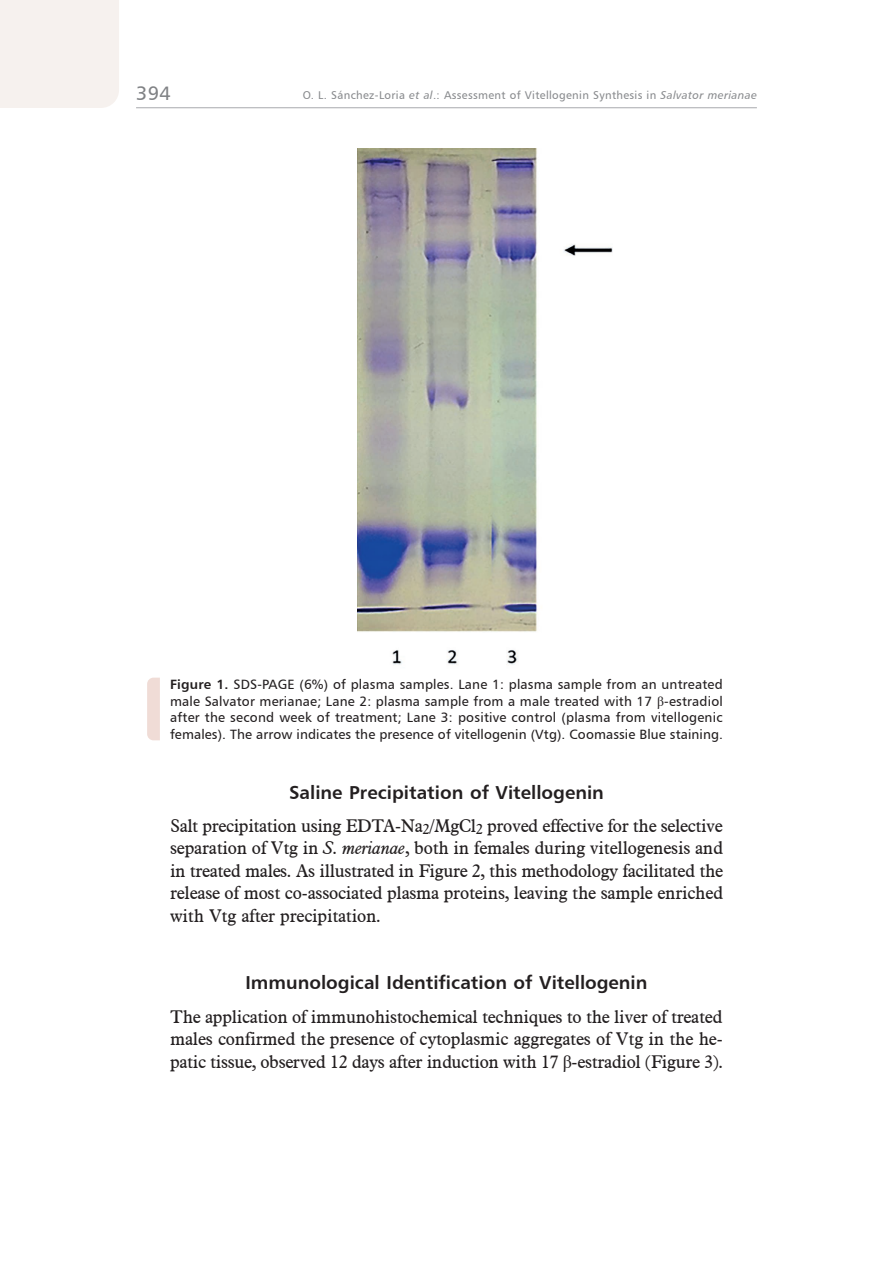
<style>
.page{position:relative;width:893px;height:1263px;background:#fff}
.page>*{position:absolute;margin:0;border:0;box-sizing:border-box;transform-origin:0 0}
.t1{font:19.5px "Humanist 777 BT Roman B";color:#808285}
.t2{font:18.75px "Humanist 777 BT Bold B";color:#231f20}
.t3{font:18px/22.5px "Aldine 721 BT";letter-spacing:-.015em;color:#231f20;text-align:justify}
.t4{font:13.5px/16.5px "Humanist 777 BT Roman B";letter-spacing:.01em;color:#231f20;text-align:justify}
.t5{font:11.25px "Humanist 777 BT Roman B";letter-spacing:.03em;color:#8a8c8f}
.s1{font-family:"Humanist 777 BT Italic B"}
.s2{font-family:"Humanist 777 BT Bold B"}
.s3{font-family:"Times New Roman"}
.s4{font-style:italic}
</style>
<div class="page">
<hr style="left:136px;top:107px;width:621px;height:1px;background:#a8a9ad">
<div style="left:0;top:0;width:119px;height:108px;background:#f6f1ee"></div>
<img style="left:357px;top:149px;width:255px;height:516px">
<svg style="left:147px;top:678px;width:13px;height:62px"></svg>
<p class="t1" style="left:136px;top:81px;width:36px">394</p>
<p class="t5" style="left:303px;top:88px;width:456px">O. L. Sánchez-Loria <span class="s1">et al</span>.: Assessment of Vitellogenin Synthesis in <span class="s1">Salvator merianae</span></p>
<p class="t4" style="left:170px;top:676px;width:554px"><span class="s2">Figure 1.</span> SDS-PAGE (6%) of plasma samples. Lane 1: plasma sample from an untreated male Salvator merianae; Lane 2: plasma sample from a male treated with 17 <span class="s3">β</span>-estradiol after the second week of treatment; Lane 3: positive control (plasma from vitellogenic females). The arrow indicates the presence of vitellogenin (Vtg). Coomassie Blue staining.</p>
<p class="t2" style="left:289px;top:780px;width:316px">Saline Precipitation of Vitellogenin</p>
<p class="t3" style="left:170px;top:814px;width:555px">Salt precipitation using EDTA-Na<sub>2</sub>/MgCl<sub>2</sub> proved effective for the selective separation of Vtg in <span class="s4">S. merianae</span>, both in females during vitellogenesis and in treated males. As illustrated in Figure 2, this methodology facilitated the release of most co-associated plasma proteins, leaving the sample enriched with Vtg after precipitation.</p>
<p class="t2" style="left:245px;top:971px;width:404px">Immunological Identification of Vitellogenin</p>
<p class="t3" style="left:170px;top:1005px;width:554px">The application of immunohistochemical techniques to the liver of treated males confirmed the presence of cytoplasmic aggregates of Vtg in the he&shy;patic tissue, observed 12 days after induction with 17 <span class="s3">β</span>-estradiol (Figure 3).</p>
</div>
